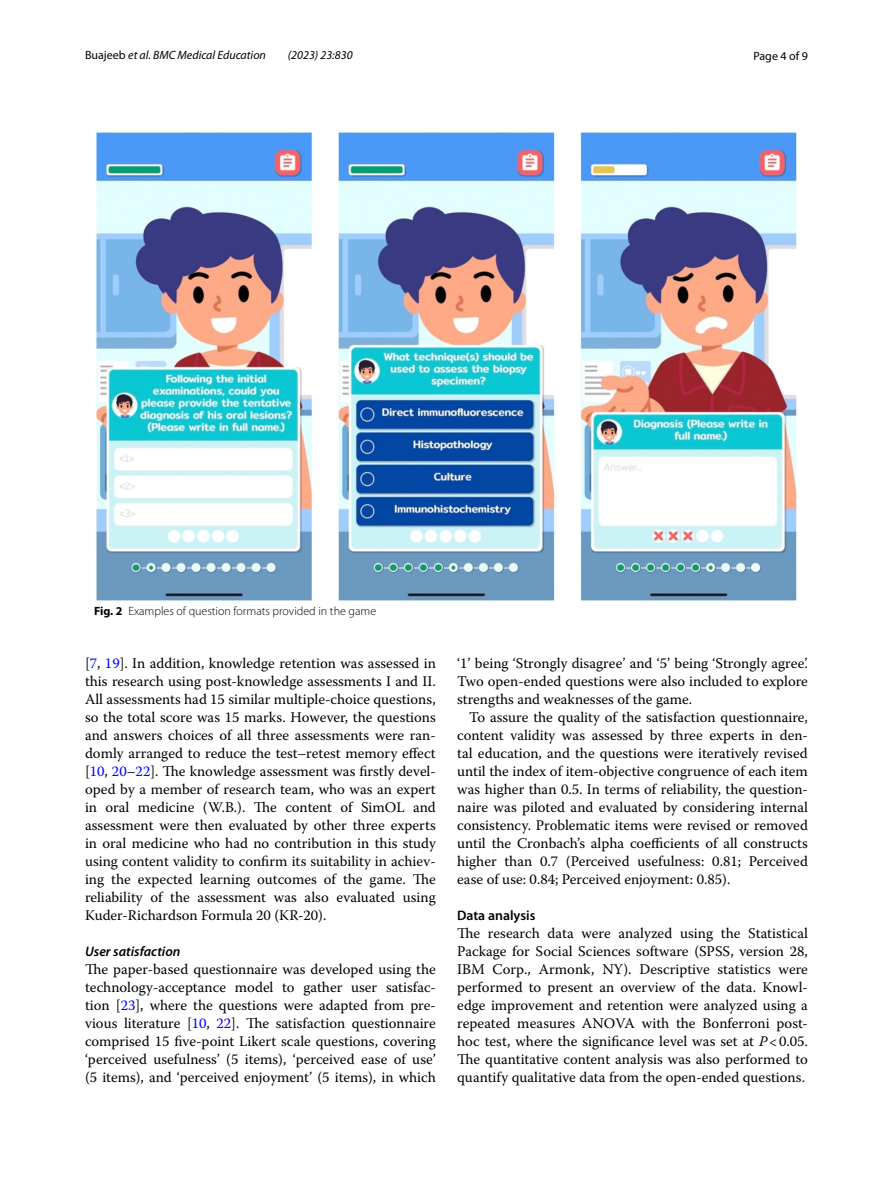
<style>
.page{position:relative;width:893px;height:1187px;background:#fff}
.page>*{position:absolute;margin:0;border:0;box-sizing:border-box;transform-origin:0 0}
.t1{font:14.7px/18px "Warnock Pro";color:#000;text-align:justify}
.t2{font:italic 600 13.8px "Myriad Pro";color:#000}
.t3{font:600 13.8px "Myriad Pro";color:#000}
.t4{font:300 12px "Myriad Pro";color:#000}
.t5{font:italic 12px "Myriad Pro";color:#000}
.t6{font:12px "Myriad Pro";color:#000}
.s1{font-style:normal}
.s2{font-weight:700}
.s3{color:#00f}
.s4{font-style:italic}
</style>
<div class="page">
<img style="left:96px;top:133px;width:701px;height:467px">
<p class="t5" style="left:85px;top:48px;width:182px"><span class="s1">Buajeeb</span> et al. BMC Medical Education</p>
<p class="t5" style="left:288px;top:48px;width:66px">(2023) 23:830</p>
<p class="t6" style="left:753px;top:48px;width:56px">Page 4 of 9</p>
<p class="t4" style="left:94px;top:604px;width:284px"><span class="s2">Fig. 2</span> Examples of question formats provided in the game</p>
<p class="t1" style="left:85px;top:653px;width:352px">[<span class="s3">7</span>, <span class="s3">19</span>]. In addition, knowledge retention was assessed in this research using post-knowledge assessments I and II.<br>All assessments had 15 similar multiple-choice questions, so the total score was 15 marks. However, the questions and answers choices of all three assessments were ran&shy;domly arranged to reduce the test–retest memory effect [<span class="s3">10</span>, <span class="s3">20</span>–<span class="s3">22</span>]. The knowledge assessment was firstly devel&shy;oped by a member of research team, who was an expert in oral medicine (W.B.). The content of SimOL and assessment were then evaluated by other three experts in oral medicine who had no contribution in this study using content validity to confirm its suitability in achiev&shy;ing the expected learning outcomes of the game. The reliability of the assessment was also evaluated using Kuder-Richardson Formula 20 (KR-20).</p>
<p class="t2" style="left:85px;top:942px;width:97px">User satisfaction</p>
<p class="t1" style="left:85px;top:959px;width:352px">The paper-based questionnaire was developed using the technology-acceptance model to gather user satisfac&shy;tion [<span class="s3">23</span>], where the questions were adapted from pre&shy;vious literature [<span class="s3">10</span>, <span class="s3">22</span>]. The satisfaction questionnaire comprised 15 five-point Likert scale questions, covering ‘perceived usefulness’ (5 items), ‘perceived ease of use’ (5 items), and ‘perceived enjoyment’ (5 items), in which</p>
<p class="t1" style="left:457px;top:653px;width:352px">‘1’ being ‘Strongly disagree’ and ‘5’ being ‘Strongly agree’.<br>Two open-ended questions were also included to explore strengths and weaknesses of the game.</p>
<p class="t1" style="left:457px;top:707px;width:352px;text-indent:12px">To assure the quality of the satisfaction questionnaire, content validity was assessed by three experts in den&shy;tal education, and the questions were iteratively revised until the index of item-objective congruence of each item was higher than 0.5. In terms of reliability, the question&shy;naire was piloted and evaluated by considering internal consistency. Problematic items were revised or removed until the Cronbach’s alpha coefficients of all constructs higher than 0.7 (Perceived usefulness: 0.81; Perceived ease of use: 0.84; Perceived enjoyment: 0.85).</p>
<p class="t3" style="left:457px;top:906px;width:80px">Data analysis</p>
<p class="t1" style="left:457px;top:923px;width:352px">The research data were analyzed using the Statistical Package for Social Sciences software (SPSS, version 28, IBM Corp., Armonk, NY). Descriptive statistics were performed to present an overview of the data. Knowl&shy;edge improvement and retention were analyzed using a repeated measures ANOVA with the Bonferroni post&shy;hoc test, where the significance level was set at <span class="s4">P</span>&lt;0.05.<br>The quantitative content analysis was also performed to quantify qualitative data from the open-ended questions.</p>
</div>
